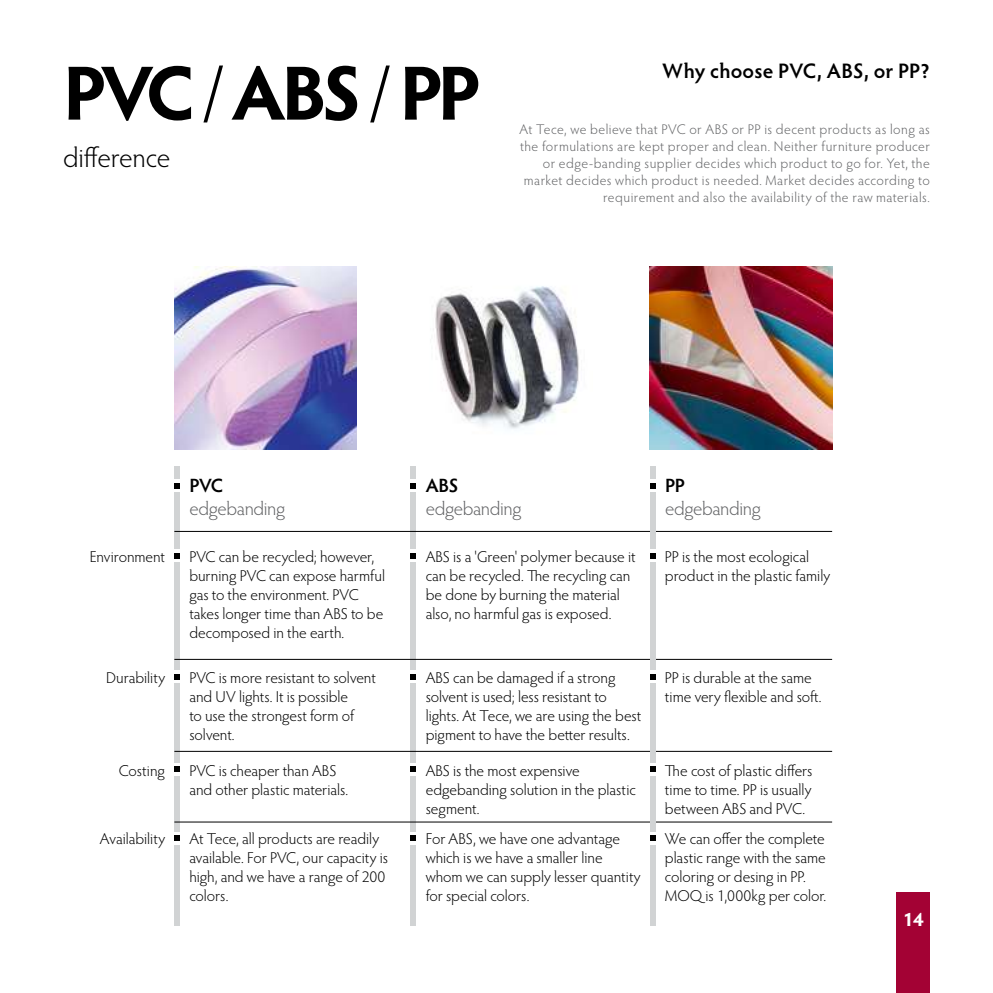
<style>
.page{position:relative;width:993px;height:993px;background:#fff}
.page>*{position:absolute;margin:0;border:0;box-sizing:border-box;transform-origin:0 0}
.t1{font:700 77px "Hypatia Sans Pro";letter-spacing:-.07em;color:#000}
.t2{font:300 28px "Hypatia Sans Pro";letter-spacing:-.01em;color:#000}
.t3{font:600 21px "Hypatia Sans Pro";letter-spacing:.01em;color:#000}
.t4{font:300 19.25px "Hypatia Sans Pro";letter-spacing:-.02em;color:#636466}
.t5{font:600 19.25px "Hypatia Sans Pro";letter-spacing:-.03em;color:#000}
.t6{font:700 19.25px "Hypatia Sans Pro";color:#fff}
.t7{font:300 15.75px/18.9px "Hypatia Sans Pro";color:#000}
.t8{font:300 14px/16.8px "Hypatia Sans Pro";letter-spacing:.03em;color:#636466;text-align:right}
.s1{font-weight:300}
</style>
<div class="page">
<img style="left:433px;top:286px;width:146px;height:143px">
<img style="left:174px;top:267px;width:182px;height:182px">
<div style="left:174px;top:466px;width:6px;height:459px;background:#d1d3d4"></div>
<div style="left:171px;top:549px;width:12px;height:12px;background:#fff"></div>
<svg style="left:174px;top:553px;width:6px;height:5px"></svg>
<div style="left:171px;top:670px;width:12px;height:12px;background:#fff"></div>
<svg style="left:174px;top:674px;width:6px;height:5px"></svg>
<div style="left:171px;top:763px;width:12px;height:12px;background:#fff"></div>
<svg style="left:174px;top:766px;width:6px;height:5px"></svg>
<div style="left:171px;top:831px;width:12px;height:12px;background:#fff"></div>
<svg style="left:174px;top:835px;width:6px;height:5px"></svg>
<div style="left:171px;top:479px;width:12px;height:12px;background:#fff"></div>
<svg style="left:174px;top:483px;width:6px;height:5px"></svg>
<div style="left:410px;top:466px;width:6px;height:459px;background:#d1d3d4"></div>
<div style="left:407px;top:549px;width:12px;height:12px;background:#fff"></div>
<svg style="left:410px;top:553px;width:6px;height:5px"></svg>
<div style="left:407px;top:479px;width:12px;height:12px;background:#fff"></div>
<svg style="left:410px;top:483px;width:6px;height:5px"></svg>
<div style="left:407px;top:670px;width:12px;height:12px;background:#fff"></div>
<svg style="left:410px;top:674px;width:6px;height:5px"></svg>
<div style="left:407px;top:763px;width:12px;height:12px;background:#fff"></div>
<svg style="left:410px;top:766px;width:6px;height:5px"></svg>
<div style="left:407px;top:831px;width:12px;height:12px;background:#fff"></div>
<svg style="left:410px;top:835px;width:6px;height:5px"></svg>
<hr style="left:174px;top:658px;width:657px;height:1px;background:#000">
<hr style="left:174px;top:531px;width:657px;height:1px;background:#000">
<hr style="left:174px;top:750px;width:657px;height:1px;background:#000">
<hr style="left:174px;top:821px;width:657px;height:1px;background:#000">
<img style="left:649px;top:267px;width:182px;height:182px">
<div style="left:649px;top:466px;width:6px;height:459px;background:#d1d3d4"></div>
<svg style="left:649px;top:549px;width:7px;height:12px"></svg>
<svg style="left:649px;top:552px;width:6px;height:6px"></svg>
<svg style="left:649px;top:479px;width:7px;height:12px"></svg>
<svg style="left:649px;top:483px;width:6px;height:5px"></svg>
<svg style="left:649px;top:670px;width:7px;height:12px"></svg>
<svg style="left:649px;top:673px;width:6px;height:6px"></svg>
<svg style="left:649px;top:763px;width:7px;height:12px"></svg>
<svg style="left:649px;top:766px;width:6px;height:5px"></svg>
<svg style="left:649px;top:831px;width:7px;height:12px"></svg>
<svg style="left:649px;top:834px;width:6px;height:6px"></svg>
<div style="left:896px;top:892px;width:33px;height:100px;background:#a30234"></div>
<h1 class="t1" style="left:63px;top:38px;width:419px">PVC <span class="s1">/</span> ABS <span class="s1">/</span> PP</h1>
<h2 class="t2" style="left:63px;top:139px;width:109px">difference</h2>
<h3 class="t3" style="left:662px;top:57px;width:269px">Why choose PVC, ABS, or PP?</h3>
<p class="t8" style="left:519px;top:121px;width:412px">At Tece, we believe that PVC or ABS or PP is decent products as long as the formulations are kept proper and clean. Neither furniture producer or edge-banding supplier decides which product to go for. Yet, the market decides which product is needed. Market decides according to requirement and also the availability of the raw materials.</p>
<p class="t5" style="left:189px;top:472px;width:35px">PVC</p>
<p class="t4" style="left:189px;top:496px;width:97px">edgebanding</p>
<p class="t5" style="left:425px;top:472px;width:34px">ABS</p>
<p class="t4" style="left:425px;top:496px;width:97px">edgebanding</p>
<p class="t5" style="left:664px;top:472px;width:21px">PP</p>
<p class="t4" style="left:664px;top:496px;width:97px">edgebanding</p>
<p class="t7" style="left:90px;top:547px;width:77px">Environment</p>
<p class="t7" style="left:189px;top:547px;width:197px">PVC can be recycled; however, burning PVC can expose harmful gas to the environment. PVC takes longer time than ABS to be decomposed in the earth.</p>
<p class="t7" style="left:664px;top:547px;width:167px">PP is the most ecological product in the plastic family</p>
<p class="t7" style="left:425px;top:547px;width:211px">ABS is a 'Green' polymer because it can be recycled. The recycling can be done by burning the material also, no harmful gas is exposed.</p>
<p class="t7" style="left:106px;top:667px;width:60px">Durability</p>
<p class="t7" style="left:119px;top:760px;width:48px">Costing</p>
<p class="t7" style="left:100px;top:829px;width:67px">Availability</p>
<p class="t7" style="left:425px;top:667px;width:217px">ABS can be damaged if a strong solvent is used; less resistant to lights. At Tece, we are using the best pigment to have the better results.</p>
<p class="t7" style="left:425px;top:760px;width:212px">ABS is the most expensive edgebanding solution in the plastic segment.</p>
<p class="t7" style="left:425px;top:829px;width:216px">For ABS, we have one advantage which is we have a smaller line whom we can supply lesser quantity for special colors.</p>
<p class="t7" style="left:189px;top:667px;width:188px">PVC is more resistant to solvent and UV lights. It is possible<br>to use the strongest form of solvent.</p>
<p class="t7" style="left:664px;top:667px;width:158px">PP is durable at the same time very flexible and soft.</p>
<p class="t7" style="left:189px;top:760px;width:160px">PVC is cheaper than ABS and other plastic materials.</p>
<p class="t7" style="left:664px;top:760px;width:149px;text-align:justify">The cost of plastic differs time to time. PP is usually between ABS and PVC.</p>
<p class="t7" style="left:189px;top:829px;width:200px">At Tece, all products are readily available. For PVC, our capacity is high, and we have a range of 200 colors.</p>
<p class="t7" style="left:664px;top:829px;width:163px">We can offer the complete plastic range with the same coloring or desing in PP.<br>MOQ is 1,000kg per color.</p>
<p class="t6" style="left:902px;top:905px;width:23px">14</p>
</div>
